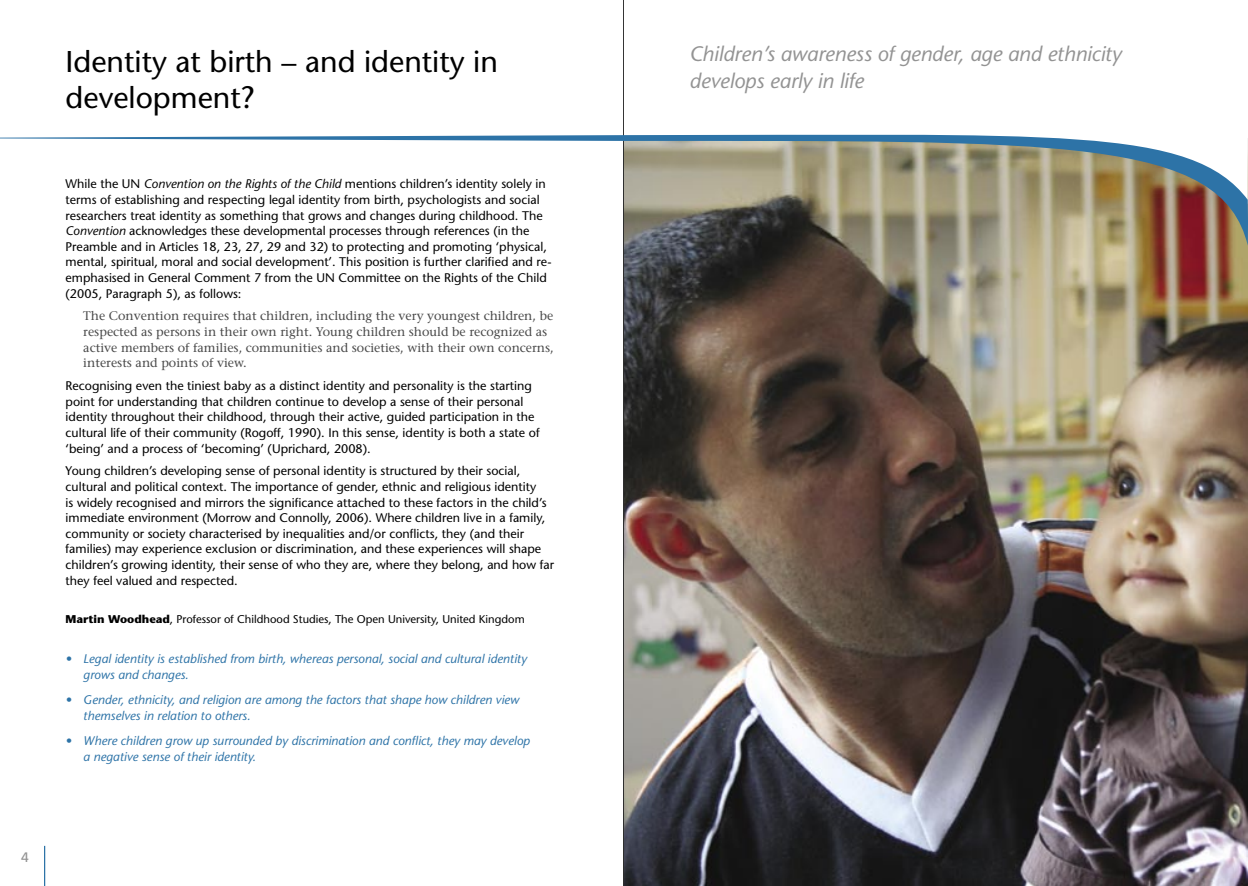
<style>
.page{position:relative;width:1248px;height:886px;background:#fff}
.page>*{position:absolute;margin:0;border:0;box-sizing:border-box;transform-origin:0 0}
.t1{font:30px/36px "Stone Sans";color:#000}
.t2{font:italic 21px/27.2px "Stone Sans";letter-spacing:-.005em;color:#939393}
.t3{font:13.75px "Frutiger";color:#939393}
.t4{font:12.5px/15.6px "Stone Sans";color:#000}
.t5{font:italic 12.5px/16.2px "Stone Sans";color:#2d73a7}
.t6{font:12.5px/15.6px "Stone Serif";color:#484848}
.t7{font:11.25px "Stone Sans";color:#000}
.s1{font-style:italic}
.s2{font-weight:700}
</style>
<div class="page">
<hr style="left:623px;top:0;width:1px;height:886px;background:#000">
<hr style="left:44px;top:846px;width:1px;height:40px;background:#2d73a7">
<img style="left:624px;top:246px;width:623px;height:639px">
<svg style="left:0;top:125px;width:1247px;height:121px"></svg>
<p class="t3" style="left:21px;top:849px;width:9px">4</p>
<h1 class="t1" style="left:66px;top:44px;width:434px">Identity at birth – and identity in development?</h1>
<p class="t4" style="left:66px;top:176px;width:487px">While the UN <span class="s1">Convention on the Rights of the Child</span> mentions children’s identity solely in terms of establishing and respecting legal identity from birth, psychologists and social researchers treat identity as something that grows and changes during childhood. The <span class="s1">Convention</span> acknowledges these developmental processes through references (in the Preamble and in Articles 18, 23, 27, 29 and 32) to protecting and promoting ‘physical, mental, spiritual, moral and social development’. This position is further clarified and re&shy;emphasised in General Comment 7 from the UN Committee on the Rights of the Child (2005, Paragraph 5), as follows:</p>
<p class="t6" style="left:83px;top:308px;width:472px">The Convention requires that children, including the very youngest children, be respected as persons in their own right. Young children should be recognized as active members of families, communities and societies, with their own concerns, interests and points of view.</p>
<p class="t4" style="left:66px;top:378px;width:475px">Recognising even the tiniest baby as a distinct identity and personality is the starting point for understanding that children continue to develop a sense of their personal identity throughout their childhood, through their active, guided participation in the cultural life of their community (Rogoff, 1990). In this sense, identity is both a state of ‘being’ and a process of ‘becoming’ (Uprichard, 2008).</p>
<p class="t4" style="left:66px;top:463px;width:490px">Young children’s developing sense of personal identity is structured by their social, cultural and political context. The importance of gender, ethnic and religious identity<br>is widely recognised and mirrors the significance attached to these factors in the child’s immediate environment (Morrow and Connolly, 2006). Where children live in a family, community or society characterised by inequalities and/or conflicts, they (and their families) may experience exclusion or discrimination, and these experiences will shape children’s growing identity, their sense of who they are, where they belong, and how far they feel valued and respected.</p>
<p class="t7" style="left:66px;top:612px;width:460px"><span class="s2">Martin Woodhead</span>, Professor of Childhood Studies, The Open University, United Kingdom</p>
<p class="t5" style="left:83px;top:650px;width:445px;text-indent:-18px">• Legal identity is established from birth, whereas personal, social and cultural identity grows and changes.</p>
<p class="t5" style="left:83px;top:691px;width:437px;text-indent:-18px">• Gender, ethnicity, and religion are among the factors that shape how children view themselves in relation to others.</p>
<p class="t5" style="left:83px;top:732px;width:448px;text-indent:-18px">• Where children grow up surrounded by discrimination and conflict, they may develop a negative sense of their identity.</p>
<h2 class="t2" style="left:689px;top:40px;width:433px">Children’s awareness of gender, age and ethnicity develops early in life</h2>
</div>
